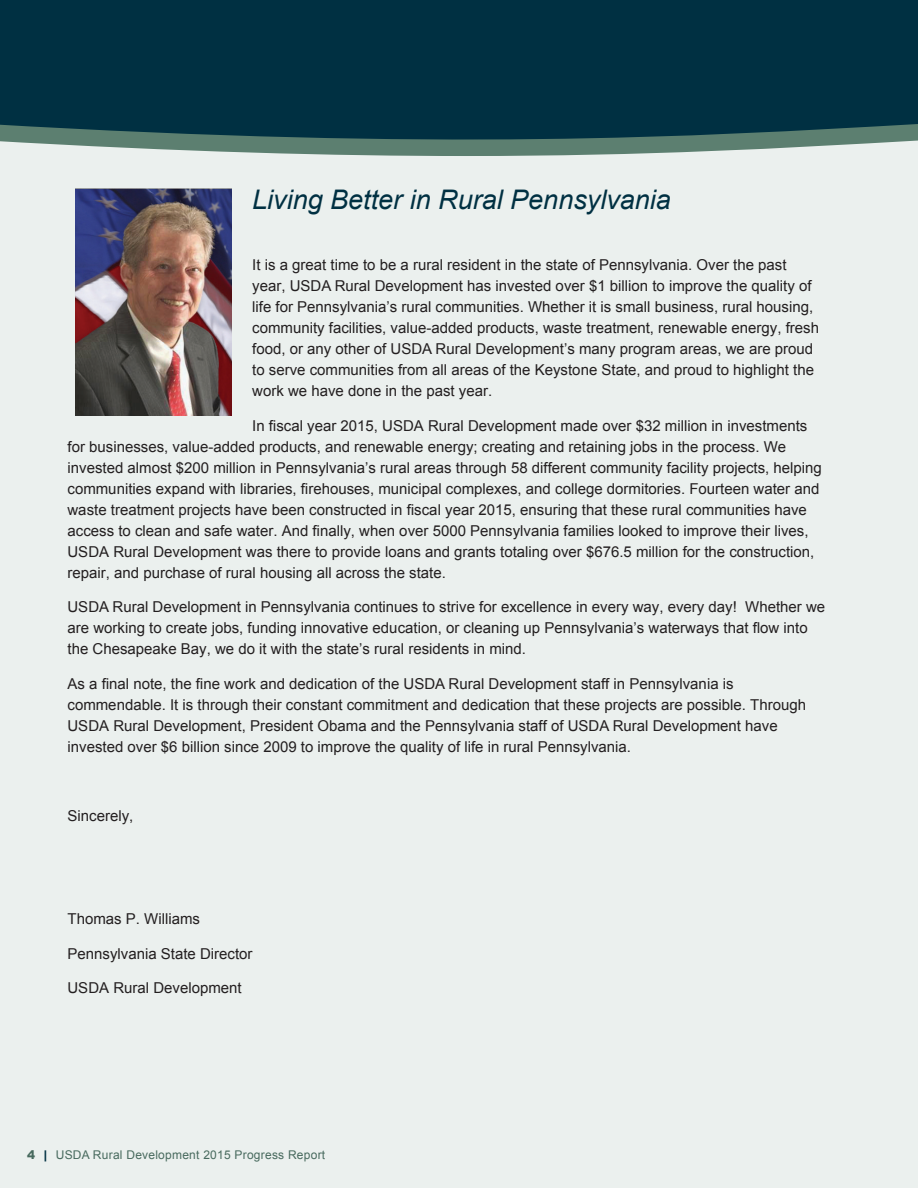
<style>
.page{position:relative;width:918px;height:1188px;background:#ebf0ee}
.page>*{position:absolute;margin:0;border:0;box-sizing:border-box;transform-origin:0 0}
.t1{font:italic 27px "Arial";color:#003042}
.t2{font:15px/21px "Arial";color:#231f20}
.t3{font:12px "Arial";letter-spacing:.02em;color:#486a5e}
.s1{font-weight:900}
.s2{font-weight:900;color:#003042}
</style>
<div class="page">
<div style="left:0;top:0;width:918px;height:124px;background:#003042"></div>
<svg style="left:0;top:124px;width:918px;height:32px"></svg>
<img style="left:75px;top:188px;width:157px;height:228px">
<h1 class="t1" style="left:252px;top:182px;width:420px">Living Better in Rural Pennsylvania</h1>
<p class="t2" style="left:252px;top:254px;width:568px">It is a great time to be a rural resident in the state of Pennsylvania. Over the past year, USDA Rural Development has invested over $1 billion to improve the quality of life for Pennsylvania’s rural communities. Whether it is small business, rural housing, community facilities, value-added products, waste treatment, renewable energy, fresh food, or any other of USDA Rural Development’s many program areas, we are proud to serve communities from all areas of the Keystone State, and proud to highlight the work we have done in the past year.</p>
<p class="t2" style="left:68px;top:415px;width:756px;text-indent:185px">In fiscal year 2015, USDA Rural Development made over $32 million in investments for businesses, value-added products, and renewable energy; creating and retaining jobs in the process. We invested almost $200 million in Pennsylvania’s rural areas through 58 different community facility projects, helping communities expand with libraries, firehouses, municipal complexes, and college dormitories. Fourteen water and waste treatment projects have been constructed in fiscal year 2015, ensuring that these rural communities have access to clean and safe water. And finally, when over 5000 Pennsylvania families looked to improve their lives, USDA Rural Development was there to provide loans and grants totaling over $676.5 million for the construction, repair, and purchase of rural housing all across the state.</p>
<p class="t2" style="left:68px;top:596px;width:759px">USDA Rural Development in Pennsylvania continues to strive for excellence in every way, every day! Whether we are working to create jobs, funding innovative education, or cleaning up Pennsylvania’s waterways that flow into the Chesapeake Bay, we do it with the state’s rural residents in mind.</p>
<p class="t2" style="left:68px;top:673px;width:740px">As a final note, the fine work and dedication of the USDA Rural Development staff in Pennsylvania is commendable. It is through their constant commitment and dedication that these projects are possible. Through USDA Rural Development, President Obama and the Pennsylvania staff of USDA Rural Development have invested over $6 billion since 2009 to improve the quality of life in rural Pennsylvania.</p>
<p class="t2" style="left:68px;top:805px;width:67px">Sincerely,</p>
<p class="t2" style="left:68px;top:908px;width:134px">Thomas P. Williams</p>
<p class="t2" style="left:68px;top:943px;width:187px">Pennsylvania State Director</p>
<p class="t2" style="left:68px;top:977px;width:176px">USDA Rural Development</p>
<p class="t3" style="left:27px;top:1147px;width:300px"><span class="s1">4</span> <span class="s2">|</span> USDA Rural Development 2015 Progress Report</p>
</div>
